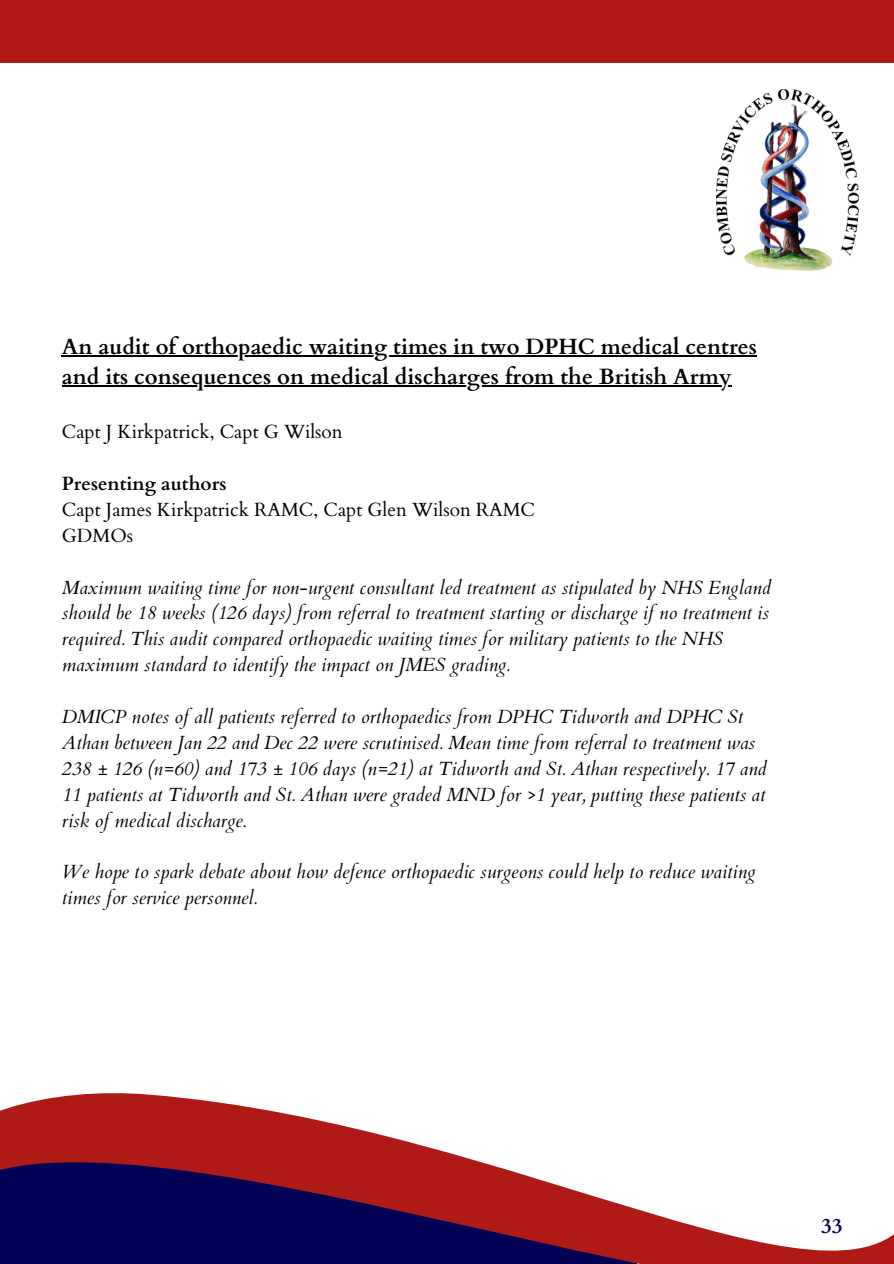
<style>
.page{position:relative;width:894px;height:1264px;background:#fff}
.page>*{position:absolute;margin:0;border:0;box-sizing:border-box;transform-origin:0 0}
.t1{font:700 22.05px "Cardo";color:#000}
.t2{font:700 21px "Cardo";color:#005}
.t3{font:italic 19.05px/25.8px "Cardo";color:#000}
.t4{font:19.05px "Cardo";color:#000}
.t5{font:700 19.05px "Cardo";color:#000}
</style>
<div class="page">
<div style="left:0;top:0;width:893px;height:63px;background:#b01a16"></div>
<svg style="left:0;top:1093px;width:893px;height:170px"></svg>
<img style="left:716px;top:89px;width:141px;height:182px">
<hr style="left:62px;top:355px;width:694px;height:1px;background:#000">
<hr style="left:62px;top:385px;width:669px;height:1px;background:#000">
<p class="t1" style="left:62px;top:332px;width:696px">An audit of orthopaedic waiting times in two DPHC medical centres</p>
<h1 class="t1" style="left:62px;top:362px;width:671px">and its consequences on medical discharges from the British Army</h1>
<h1 class="t4" style="left:62px;top:419px;width:282px">Capt J Kirkpatrick, Capt G Wilson</h1>
<p class="t5" style="left:62px;top:471px;width:166px">Presenting authors</p>
<p class="t4" style="left:62px;top:497px;width:474px">Capt James Kirkpatrick RAMC, Capt Glen Wilson RAMC</p>
<p class="t4" style="left:62px;top:523px;width:73px">GDMOs</p>
<p class="t3" style="left:62px;top:574px;width:710px">Maximum waiting time for non-urgent consultant led treatment as stipulated by NHS England should be 18 weeks (126 days) from referral to treatment starting or discharge if no treatment is required. This audit compared orthopaedic waiting times for military patients to the NHS maximum standard to identify the impact on JMES grading.</p>
<p class="t3" style="left:62px;top:704px;width:706px">DMICP notes of all patients referred to orthopaedics from DPHC Tidworth and DPHC St Athan between Jan 22 and Dec 22 were scrutinised. Mean time from referral to treatment was 238 ± 126 (n=60) and 173 ± 106 days (n=21) at Tidworth and St. Athan respectively. 17 and 11 patients at Tidworth and St. Athan were graded MND for &gt;1 year, putting these patients at risk of medical discharge.</p>
<p class="t3" style="left:62px;top:859px;width:695px">We hope to spark debate about how defence orthopaedic surgeons could help to reduce waiting times for service personnel.</p>
<p class="t2" style="left:820px;top:1212px;width:23px">33</p>
</div>
